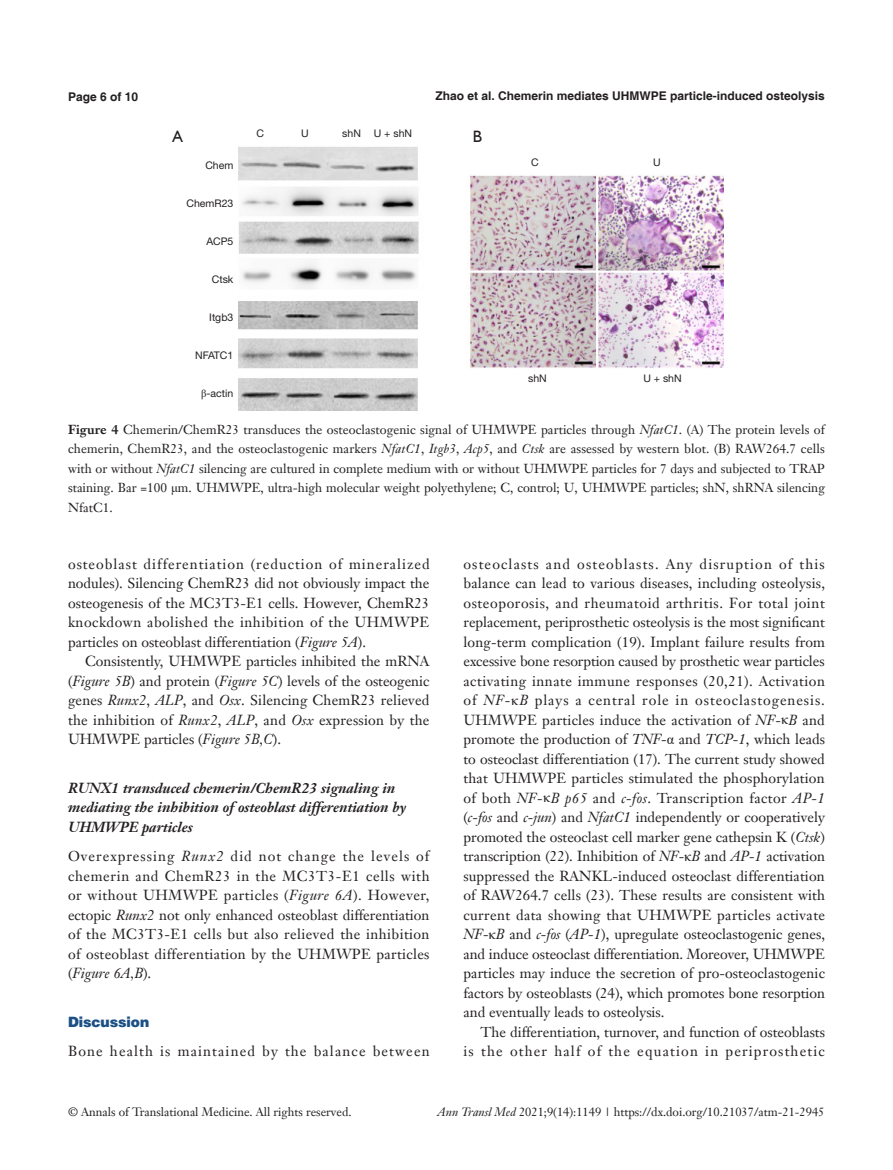
<style>
.page{position:relative;width:893px;height:1170px;background:#fff}
.page>*{position:absolute;margin:0;border:0;box-sizing:border-box;transform-origin:0 0}
.Cite{font:16.5px "Humanist 521 BT";color:#231f20}
.t1{font:14.25px/19.5px "Janson Text LT";letter-spacing:.02em;color:#231f20;text-align:justify}
.t2{font:italic 700 14.25px/19.5px "Janson Text LT";color:#231f20}
.t3{font:14.25px/19.5px "Janson Text LT";color:#231f20;text-align:right}
.t4{font:14.25px "Janson Text LT";letter-spacing:.08em;color:#231f20}
.t5{font:900 14.25px "Helvetica";color:#1c5085}
.t6{font:12.75px/19.5px "Janson Text LT";color:#231f20;text-align:justify}
.t7{font:12px "Janson Text LT";color:#231f20}
.t8{font:700 12px "Helvetica";color:#231f20}
.t9{font:10.5px "Helvetica Neue LT Pro";color:#231f20}
.s1{font-family:"Times New Roman"}
.s2{font-weight:700}
.s3{font-style:italic}
</style>
<div class="page">
<img style="left:238px;top:147px;width:486px;height:263px">
<div style="left:531px;top:157px;width:130px;height:10px;background:#fff"></div>
<div style="left:528px;top:373px;width:19px;height:9px;background:#fff"></div>
<div style="left:643px;top:373px;width:39px;height:9px;background:#fff"></div>
<p class="t8" style="left:68px;top:89px;width:72px">Page 6 of 10</p>
<p class="t8" style="left:435px;top:88px;width:391px">Zhao et al. Chemerin mediates UHMWPE particle-induced osteolysis</p>
<p class="t9" style="left:256px;top:126px;width:9px">C</p>
<p class="t9" style="left:301px;top:126px;width:9px">U</p>
<p class="t9" style="left:342px;top:126px;width:20px">shN</p>
<p class="t9" style="left:374px;top:126px;width:40px">U + shN</p>
<p class="Cite" style="left:173px;top:126px;width:12px">A</p>
<p class="Cite" style="left:473px;top:126px;width:11px">B</p>
<p class="t9" style="left:205px;top:158px;width:30px">Chem</p>
<p class="t9" style="left:187px;top:196px;width:48px">ChemR23</p>
<p class="t9" style="left:206px;top:234px;width:29px">ACP5</p>
<p class="t9" style="left:212px;top:272px;width:23px">Ctsk</p>
<p class="t9" style="left:209px;top:310px;width:26px">Itgb3</p>
<p class="t9" style="left:195px;top:348px;width:40px">NFATC1</p>
<p class="t9" style="left:201px;top:386px;width:34px"><span class="s1">β</span>-actin</p>
<p class="t9" style="left:531px;top:155px;width:9px">C</p>
<p class="t9" style="left:653px;top:155px;width:9px">U</p>
<p class="t9" style="left:528px;top:371px;width:20px">shN</p>
<p class="t9" style="left:643px;top:371px;width:40px">U + shN</p>
<p class="t6" style="left:68px;top:419px;width:758px"><span class="s2">Figure 4</span> Chemerin/ChemR23 transduces the osteoclastogenic signal of UHMWPE particles through <span class="s3">NfatC1</span>. (A) The protein levels of chemerin, ChemR23, and the osteoclastogenic markers <span class="s3">NfatC1</span>, <span class="s3">Itgb3</span>, <span class="s3">Acp5</span>, and <span class="s3">Ctsk</span> are assessed by western blot. (B) RAW264.7 cells with or without <span class="s3">NfatC1</span> silencing are cultured in complete medium with or without UHMWPE particles for 7 days and subjected to TRAP staining. Bar =100 <span class="s1">μ</span>m. UHMWPE, ultra-high molecular weight polyethylene; C, control; U, UHMWPE particles; shN, shRNA silencing NfatC1.</p>
<p class="t1" style="left:68px;top:553px;width:363px">osteoblast differentiation (reduction of mineralized nodules). Silencing ChemR23 did not obviously impact the osteogenesis of the MC3T3-E1 cells. However, ChemR23 knockdown abolished the inhibition of the UHMWPE particles on osteoblast differentiation (<span class="s3">Figure 5A</span>).</p>
<p class="t1" style="left:68px;top:651px;width:363px;text-indent:17px">Consistently, UHMWPE particles inhibited the mRNA (<span class="s3">Figure 5B</span>) and protein (<span class="s3">Figure 5C</span>) levels of the osteogenic genes <span class="s3">Runx2</span>, <span class="s3">ALP</span>, and <span class="s3">Osx</span>. Silencing ChemR23 relieved the inhibition of <span class="s3">Runx2</span>, <span class="s3">ALP</span>, and <span class="s3">Osx</span> expression by the UHMWPE particles (<span class="s3">Figure 5B,C</span>).</p>
<p class="t2" style="left:68px;top:778px;width:340px">RUNX1 transduced chemerin/ChemR23 signaling in mediating the inhibition of osteoblast differentiation by<br>UHMWPE particles</p>
<p class="t1" style="left:68px;top:846px;width:363px">Overexpressing <span class="s3">Runx2</span> did not change the levels of chemerin and ChemR23 in the MC3T3-E1 cells with or without UHMWPE particles (<span class="s3">Figure 6A</span>). However, ectopic <span class="s3">Runx2</span> not only enhanced osteoblast differentiation of the MC3T3-E1 cells but also relieved the inhibition of osteoblast differentiation by the UHMWPE particles (<span class="s3">Figure 6A,B</span>).</p>
<p class="t5" style="left:68px;top:1012px;width:83px">Discussion</p>
<p class="t4" style="left:68px;top:1042px;width:363px">Bone health is maintained by the balance between</p>
<p class="t1" style="left:463px;top:553px;width:363px">osteoclasts and osteoblasts. Any disruption of this balance can lead to various diseases, including osteolysis, osteoporosis, and rheumatoid arthritis. For total joint replacement, periprosthetic osteolysis is the most significant long-term complication (19). Implant failure results from excessive bone resorption caused by prosthetic wear particles activating innate immune responses (20,21). Activation of <span class="s3">NF</span>-<span class="s1">κ</span><span class="s3">B</span> plays a central role in osteoclastogenesis.<br>UHMWPE particles induce the activation of <span class="s3">NF</span>-<span class="s1">κ</span><span class="s3">B</span> and promote the production of <span class="s3">TNF</span>-<span class="s1">α</span> and <span class="s3">TCP</span>-<span class="s3">1</span>, which leads to osteoclast differentiation (17). The current study showed that UHMWPE particles stimulated the phosphorylation of both <span class="s3">NF</span>-<span class="s1">κ</span><span class="s3">B p65</span> and <span class="s3">c</span>-<span class="s3">fos</span>. Transcription factor <span class="s3">AP</span>-<span class="s3">1 </span>(<span class="s3">c</span>-<span class="s3">fos</span> and <span class="s3">c</span>-<span class="s3">jun</span>) and <span class="s3">NfatC1</span> independently or cooperatively promoted the osteoclast cell marker gene cathepsin K (<span class="s3">Ctsk</span>) transcription (22). Inhibition of <span class="s3">NF</span>-<span class="s1">κ</span><span class="s3">B</span> and <span class="s3">AP</span>-<span class="s3">1</span> activation suppressed the RANKL-induced osteoclast differentiation of RAW264.7 cells (23). These results are consistent with current data showing that UHMWPE particles activate <span class="s3">NF</span>-<span class="s1">κ</span><span class="s3">B</span> and <span class="s3">c</span>-<span class="s3">fos</span> (<span class="s3">AP</span>-<span class="s3">1</span>), upregulate osteoclastogenic genes, and induce osteoclast differentiation. Moreover, UHMWPE particles may induce the secretion of pro-osteoclastogenic factors by osteoblasts (24), which promotes bone resorption and eventually leads to osteolysis.</p>
<p class="t3" style="left:463px;top:1021px;width:363px">The differentiation, turnover, and function of osteoblasts<br>is the other half of the equation in periprosthetic</p>
<p class="t7" style="left:68px;top:1104px;width:285px">© Annals of Translational Medicine. All rights reserved.</p>
<p class="t7" style="left:438px;top:1104px;width:388px"><span class="s3">Ann Transl Med</span> 2021;9(14):1149 | https://dx.doi.org/10.21037/atm-21-2945</p>
</div>
